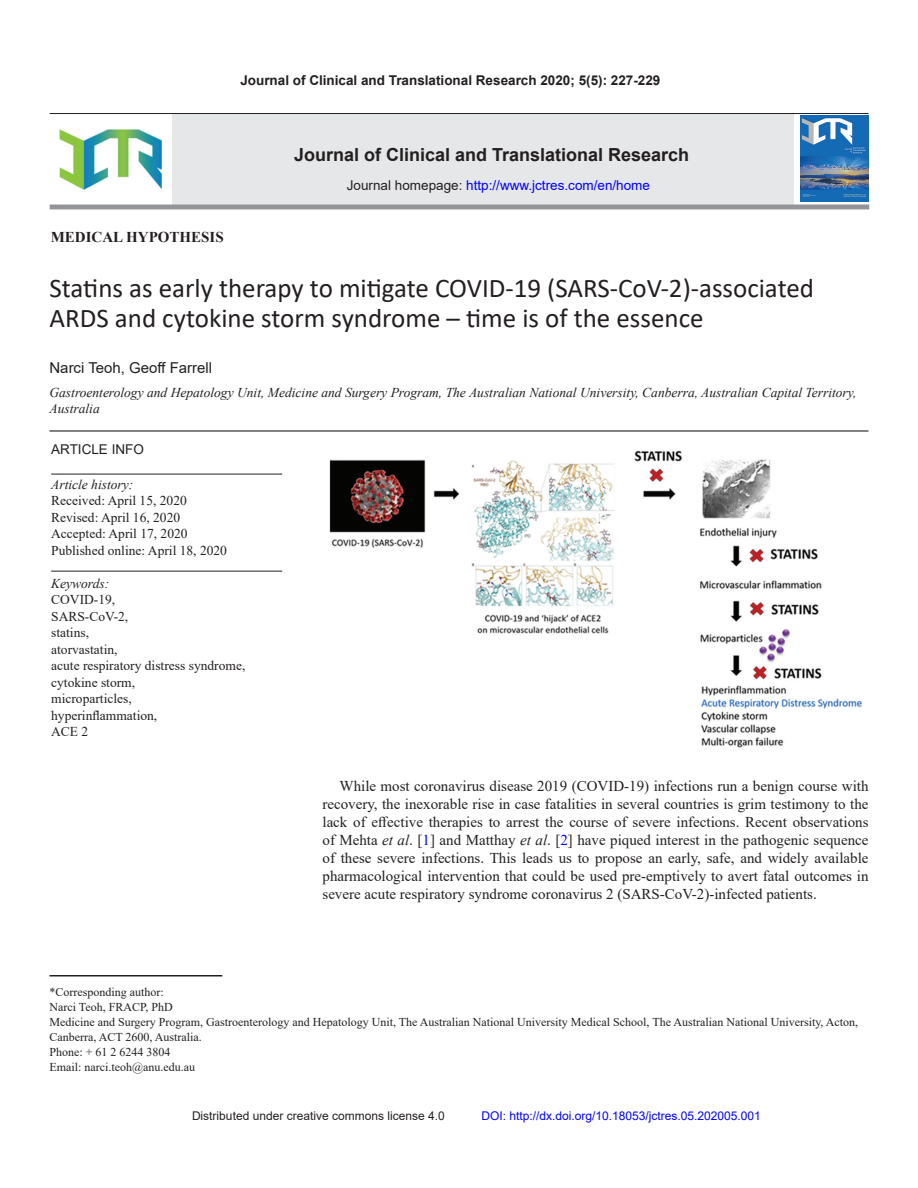
<style>
.page{position:relative;width:918px;height:1188px;background:#fff}
.page>*{position:absolute;margin:0;border:0;box-sizing:border-box;transform-origin:0 0}
.AT{font:27px/30px "Calibri";color:#231f20}
.Journal_Name{font:700 18px "Arial";color:#231f20}
.TX{font:15px/18px "Times New Roman";color:#231f20;text-align:justify}
.AU{font:15px "Arial";color:#231f20}
.AH{font:700 15px "Times New Roman";color:#231f20}
.AFF{font:italic 13.5px/16.5px "Times New Roman";color:#231f20}
.KWD{font:13.5px "Times New Roman";color:#231f20}
.HIS{font:13.5px "Times New Roman";color:#231f20}
.Jun_Name{font:700 13.5px "Arial";color:#231f20}
.Website{font:13.5px "Arial";color:#00f}
.KWD_HEAD{font:italic 13.5px/16.5px "Times New Roman";color:#231f20}
.HIS_HEAD{font:italic 13.5px "Times New Roman";color:#231f20}
.ART_INFO{font:13.5px "Arial";color:#231f20}
.ADD{font:12px/15px "Times New Roman";color:#231f20}
.t1{font:12px "Arial";color:#00f}
.t2{font:12px "Arial";color:#231f20}
.s1{color:#231f20}
.s2{font-style:normal}
.s3{font-style:italic}
.s4{color:#00f}
</style>
<div class="page">
<hr style="left:50px;top:430px;width:818px;height:2px;background:#231f20">
<hr style="left:51px;top:474px;width:231px;height:1px;background:#231f20">
<hr style="left:51px;top:571px;width:231px;height:1px;background:#231f20">
<hr style="left:50px;top:975px;width:172px;height:1px;background:#231f20">
<img style="left:60px;top:129px;width:102px;height:61px">
<img style="left:800px;top:115px;width:68px;height:87px">
<div style="left:173px;top:113px;width:621px;height:92px;background:#e6e7e9"></div>
<hr style="left:50px;top:113px;width:818px;height:1px;background:#231f20">
<hr style="left:50px;top:205px;width:819px;height:4px;background:#939598">
<img style="left:329px;top:450px;width:533px;height:298px">
<p class="Jun_Name" style="left:240px;top:70px;width:422px">Journal of Clinical and Translational Research 2020; 5(5): 227-229</p>
<p class="Journal_Name" style="left:294px;top:142px;width:397px">Journal of Clinical and Translational Research</p>
<p class="Website" style="left:347px;top:175px;width:305px"><span class="s1">Journal homepage:</span> http://www.jctres.com/en/home</p>
<p class="AH" style="left:51px;top:226px;width:174px">MEDICAL HYPOTHESIS</p>
<p class="AT" style="left:50px;top:272px;width:766px">Statins as early therapy to mitigate COVID-19 (SARS-CoV-2)-associated<br>ARDS and cytokine storm syndrome – time is of the essence</p>
<p class="AU" style="left:50px;top:357px;width:164px">Narci Teoh, Geoff Farrell</p>
<p class="AFF" style="left:50px;top:384px;width:808px">Gastroenterology and Hepatology Unit, Medicine and Surgery Program, The Australian National University, Canberra, Australian Capital Territory,<br>Australia</p>
<p class="ART_INFO" style="left:51px;top:440px;width:94px">ARTICLE INFO</p>
<p class="HIS_HEAD" style="left:51px;top:475px;width:84px">Article history:</p>
<p class="HIS" style="left:51px;top:491px;width:137px">Received: April 15, 2020</p>
<p class="HIS" style="left:51px;top:508px;width:130px">Revised: April 16, 2020</p>
<p class="HIS" style="left:51px;top:524px;width:138px">Accepted: April 17, 2020</p>
<p class="HIS" style="left:51px;top:541px;width:177px">Published online: April 18, 2020</p>
<p class="KWD_HEAD" style="left:51px;top:575px;width:66px">Keywords:<br><span class="s2">COVID-19,</span></p>
<p class="KWD" style="left:51px;top:607px;width:79px">SARS-CoV-2,</p>
<p class="KWD" style="left:51px;top:623px;width:39px">statins,</p>
<p class="KWD" style="left:51px;top:640px;width:68px">atorvastatin,</p>
<p class="KWD" style="left:51px;top:656px;width:196px">acute respiratory distress syndrome,</p>
<p class="KWD" style="left:51px;top:673px;width:85px">cytokine storm,</p>
<p class="KWD" style="left:51px;top:689px;width:82px">microparticles,</p>
<p class="KWD" style="left:51px;top:706px;width:108px">hyperinflammation,</p>
<p class="KWD" style="left:51px;top:722px;width:39px">ACE 2</p>
<p class="TX" style="left:322px;top:777px;width:548px;text-indent:17px">While most coronavirus disease 2019 (COVID-19) infections run a benign course with recovery, the inexorable rise in case fatalities in several countries is grim testimony to the lack of effective therapies to arrest the course of severe infections. Recent observations of Mehta <span class="s3">et al</span>. [<span class="s4">1</span>] and Matthay <span class="s3">et al</span>. [<span class="s4">2</span>] have piqued interest in the pathogenic sequence of these severe infections. This leads us to propose an early, safe, and widely available pharmacological intervention that could be used pre-emptively to avert fatal outcomes in severe acute respiratory syndrome coronavirus 2 (SARS-CoV-2)-infected patients.</p>
<p class="ADD" style="left:50px;top:984px;width:810px">*Corresponding author:<br>Narci Teoh, FRACP, PhD<br>Medicine and Surgery Program, Gastroenterology and Hepatology Unit, The Australian National University Medical School, The Australian National University, Acton, Canberra, ACT 2600, Australia.<br>Phone: + 61 2 6244 3804<br>Email: narci.teoh@anu.edu.au</p>
<p class="t2" style="left:192px;top:1108px;width:254px">Distributed under creative commons license 4.0</p>
<p class="t1" style="left:482px;top:1108px;width:281px">DOI: http://dx.doi.org/10.18053/jctres.05.202005.001</p>
</div>
